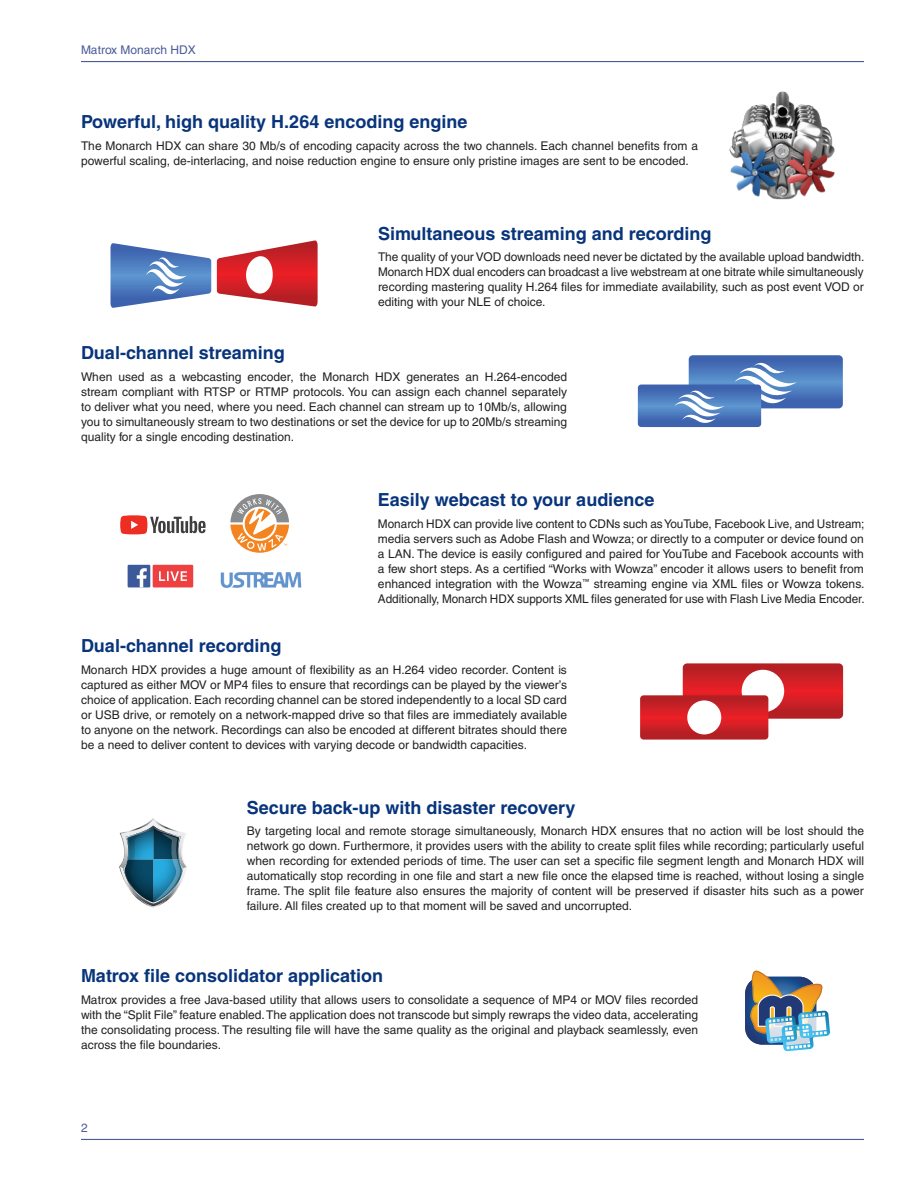
<style>
.page{position:relative;width:918px;height:1188px;background:#fff}
.page>*{position:absolute;margin:0;border:0;box-sizing:border-box;transform-origin:0 0}
.t1{font:700 18px "Helvetica";color:#08347b}
.t2{font:12px/15px "Helvetica";color:#231f20;text-align:justify}
.t3{font:12px "Helvetica";color:#4a5c96}
</style>
<div class="page">
<hr style="left:81px;top:1139px;width:783px;height:1px;background:#4a5c96">
<hr style="left:81px;top:61px;width:783px;height:1px;background:#4a5c96">
<img style="left:729px;top:91px;width:106px;height:109px">
<svg style="left:217px;top:240px;width:101px;height:67px"></svg>
<svg style="left:111px;top:243px;width:100px;height:65px"></svg>
<svg style="left:638px;top:355px;width:205px;height:72px"></svg>
<img style="left:745px;top:971px;width:85px;height:80px">
<svg style="left:119px;top:818px;width:68px;height:90px"></svg>
<svg style="left:230px;top:494px;width:59px;height:59px"></svg>
<img style="left:220px;top:572px;width:82px;height:16px">
<svg style="left:120px;top:515px;width:86px;height:19px"></svg>
<div style="left:128px;top:565px;width:22px;height:22px;background:#3c5a99"></div>
<svg style="left:137px;top:568px;width:10px;height:19px"></svg>
<div style="left:153px;top:565px;width:40px;height:22px;background:#ee4040"></div>
<svg style="left:159px;top:571px;width:28px;height:10px"></svg>
<svg style="left:640px;top:663px;width:203px;height:77px"></svg>
<div style="left:687px;top:700px;width:34px;height:34px;background:#fff;border-radius:50%"></div>
<p class="t3" style="left:81px;top:43px;width:116px">Matrox Monarch HDX</p>
<h1 class="t1" style="left:81px;top:111px;width:388px">Powerful, high quality H.264 encoding engine</h1>
<p class="t2" style="left:81px;top:138px;width:619px">The Monarch HDX can share 30 Mb/s of encoding capacity across the two channels. Each channel benefits from a powerful scaling, de-interlacing, and noise reduction engine to ensure only pristine images are sent to be encoded.</p>
<h1 class="t1" style="left:378px;top:222px;width:335px">Simultaneous streaming and recording</h1>
<p class="t2" style="left:378px;top:250px;width:488px">The quality of your VOD downloads need never be dictated by the available upload bandwidth.<br>Monarch HDX dual encoders can broadcast a live webstream at one bitrate while simultaneously recording mastering quality H.264 files for immediate availability, such as post event VOD or editing with your NLE of choice.</p>
<h1 class="t1" style="left:81px;top:342px;width:205px">Dual-channel streaming</h1>
<p class="t2" style="left:81px;top:369px;width:488px">When used as a webcasting encoder, the Monarch HDX generates an H.264-encoded stream compliant with RTSP or RTMP protocols. You can assign each channel separately to deliver what you need, where you need. Each channel can stream up to 10Mb/s, allowing you to simultaneously stream to two destinations or set the device for up to 20Mb/s streaming quality for a single encoding destination.</p>
<h1 class="t1" style="left:378px;top:489px;width:278px">Easily webcast to your audience</h1>
<p class="t2" style="left:378px;top:516px;width:488px">Monarch HDX can provide live content to CDNs such as YouTube, Facebook Live, and Ustream; media servers such as Adobe Flash and Wowza; or directly to a computer or device found on a LAN. The device is easily configured and paired for YouTube and Facebook accounts with a few short steps. As a certified “Works with Wowza” encoder it allows users to benefit from enhanced integration with the Wowza<sup>™</sup> streaming engine via XML files or Wowza tokens.<br>Additionally, Monarch HDX supports XML files generated for use with Flash Live Media Encoder.</p>
<h1 class="t1" style="left:81px;top:635px;width:202px">Dual-channel recording</h1>
<p class="t2" style="left:81px;top:662px;width:488px">Monarch HDX provides a huge amount of flexibility as an H.264 video recorder. Content is captured as either MOV or MP4 files to ensure that recordings can be played by the viewer’s choice of application. Each recording channel can be stored independently to a local SD card or USB drive, or remotely on a network-mapped drive so that files are immediately available to anyone on the network. Recordings can also be encoded at different bitrates should there be a need to deliver content to devices with varying decode or bandwidth capacities.</p>
<h1 class="t1" style="left:247px;top:796px;width:330px">Secure back-up with disaster recovery</h1>
<p class="t2" style="left:247px;top:824px;width:619px">By targeting local and remote storage simultaneously, Monarch HDX ensures that no action will be lost should the network go down. Furthermore, it provides users with the ability to create split files while recording; particularly useful when recording for extended periods of time. The user can set a specific file segment length and Monarch HDX will automatically stop recording in one file and start a new file once the elapsed time is reached, without losing a single frame. The split file feature also ensures the majority of content will be preserved if disaster hits such as a power failure. All files created up to that moment will be saved and uncorrupted.</p>
<h1 class="t1" style="left:81px;top:964px;width:304px">Matrox file consolidator application</h1>
<p class="t2" style="left:81px;top:992px;width:619px">Matrox provides a free Java-based utility that allows users to consolidate a sequence of MP4 or MOV files recorded with the “Split File” feature enabled. The application does not transcode but simply rewraps the video data, accelerating the consolidating process. The resulting file will have the same quality as the original and playback seamlessly, even across the file boundaries.</p>
<p class="t3" style="left:81px;top:1121px;width:8px">2</p>
</div>
